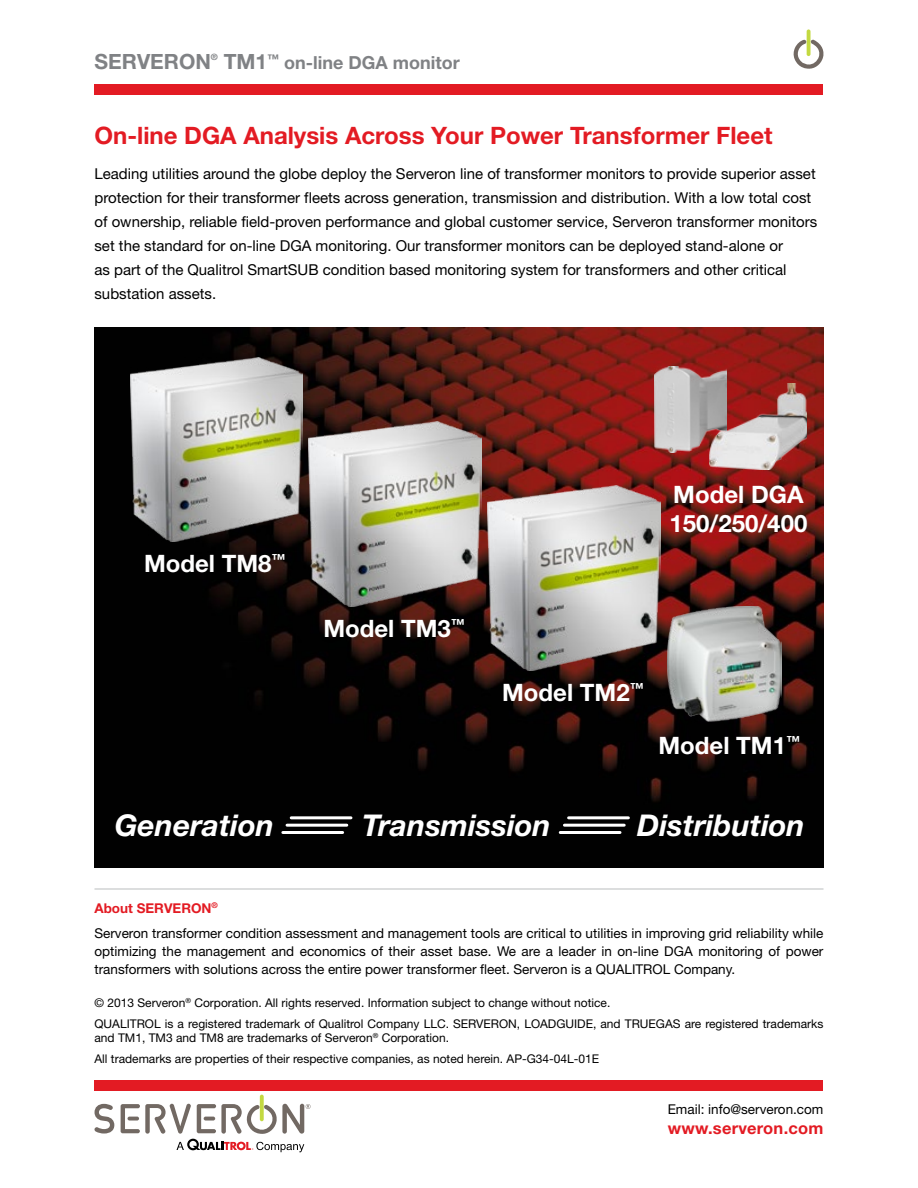
<style>
.page{position:relative;width:918px;height:1188px;background:#fff}
.page>*{position:absolute;margin:0;border:0;box-sizing:border-box;transform-origin:0 0}
.t1{font:italic 700 30px "Helvetica Neue";color:#fff}
.t2{font:700 24px/28.8px "Helvetica Neue";color:#fff}
.t3{font:700 24px "Helvetica Neue";color:#e31b23}
.t4{font:700 21px "Helvetica Neue";color:#808285}
.t5{font:700 18px "Helvetica Neue";color:#808285}
.t6{font:700 16.5px "Helvetica Neue";letter-spacing:.015em;color:#e31b23}
.t7{font:15px/24px "Helvetica Neue";color:#000}
.t8{font:13.5px/24.8px "Helvetica Neue";color:#000}
.t9{font:12px/21.1px "Helvetica Neue";color:#000}
.t10{font:700 8.7px "Helvetica Neue";color:#808285}
.s1{font-size:21px}
.s2{font-weight:700;color:#e31b23}
</style>
<div class="page">
<hr style="left:94px;top:888px;width:730px;height:2px;background:#d1d3d4">
<div style="left:94px;top:84px;width:730px;height:10px;background:#e31b23"></div>
<div style="left:94px;top:1080px;width:730px;height:11px;background:#e31b23"></div>
<svg style="left:260px;top:1095px;width:4px;height:26px"></svg>
<svg style="left:121px;top:1104px;width:190px;height:48px"></svg>
<svg style="left:95px;top:1104px;width:19px;height:30px"></svg>
<svg style="left:807px;top:29px;width:4px;height:27px"></svg>
<svg style="left:793px;top:39px;width:31px;height:30px"></svg>
<img style="left:95px;top:327px;width:729px;height:540px">
<hr style="left:283px;top:831px;width:60px;height:3px;background:#fff">
<hr style="left:287px;top:824px;width:60px;height:3px;background:#fff">
<hr style="left:291px;top:816px;width:60px;height:3px;background:#fff">
<hr style="left:560px;top:831px;width:60px;height:3px;background:#fff">
<hr style="left:564px;top:824px;width:60px;height:3px;background:#fff">
<hr style="left:569px;top:816px;width:59px;height:3px;background:#fff">
<img style="left:655px;top:366px;width:71px;height:86px">
<img style="left:710px;top:384px;width:97px;height:86px">
<img style="left:130px;top:357px;width:172px;height:185px">
<img style="left:668px;top:607px;width:113px;height:115px">
<img style="left:309px;top:422px;width:172px;height:185px">
<img style="left:487px;top:485px;width:173px;height:186px">
<h3 class="t4" style="left:94px;top:48px;width:118px">SERVERON</h3>
<p class="t10" style="left:211px;top:51px;width:8px">®</p>
<p class="t5" style="left:224px;top:51px;width:238px"><span class="s1">TM1</span><sup>™</sup> on-line DGA monitor</p>
<h2 class="t3" style="left:94px;top:120px;width:680px">On-line DGA Analysis Across Your Power Transformer Fleet</h2>
<p class="t7" style="left:94px;top:161px;width:724px">Leading utilities around the globe deploy the Serveron line of transformer monitors to provide superior asset protection for their transformer fleets across generation, transmission and distribution. With a low total cost of ownership, reliable field-proven performance and global customer service, Serveron transformer monitors set the standard for on-line DGA monitoring. Our transformer monitors can be deployed stand-alone or<br>as part of the Qualitrol SmartSUB condition based monitoring system for transformers and other critical substation assets.</p>
<h2 class="t2" style="left:144px;top:549px;width:143px">Model TM8<sup>™</sup></h2>
<h2 class="t2" style="left:323px;top:613px;width:143px">Model TM3<sup>™</sup></h2>
<h2 class="t2" style="left:669px;top:480px;width:139px">Model DGA<br>150/250/400</h2>
<h2 class="t2" style="left:502px;top:677px;width:143px">Model TM2<sup>™</sup></h2>
<h2 class="t2" style="left:659px;top:731px;width:143px">Model TM1<sup>™</sup></h2>
<h1 class="t1" style="left:115px;top:806px;width:161px">Generation</h1>
<h1 class="t1" style="left:362px;top:806px;width:190px">Transmission</h1>
<h1 class="t1" style="left:637px;top:806px;width:169px">Distribution</h1>
<p class="t8" style="left:94px;top:896px;width:731px"><span class="s2">About SERVERON</span><sup>®<br></sup>Serveron transformer condition assessment and management tools are critical to utilities in improving grid reliability while</p>
<p class="t8" style="left:94px;top:942px;width:730px;line-height:18px">optimizing the management and economics of their asset base. We are a leader in on-line DGA monitoring of power transformers with solutions across the entire power transformer fleet. Serveron is a QUALITROL Company.</p>
<p class="t9" style="left:94px;top:992px;width:731px">© 2013 Serveron<sup>®</sup> Corporation. All rights reserved. Information subject to change without notice.<br>QUALITROL is a registered trademark of Qualitrol Company LLC. SERVERON, LOADGUIDE, and TRUEGAS are registered trademarks</p>
<p class="t9" style="left:95px;top:1027px;width:506px">and TM1, TM3 and TM8 are trademarks of Serveron<sup>®</sup> Corporation.<br>All trademarks are properties of their respective companies, as noted herein. AP-G34-04L-01E</p>
<p class="t8" style="left:668px;top:1097px;width:157px">Email: info@serveron.com</p>
<p class="t6" style="left:668px;top:1118px;width:157px">www.serveron.com</p>
</div>
